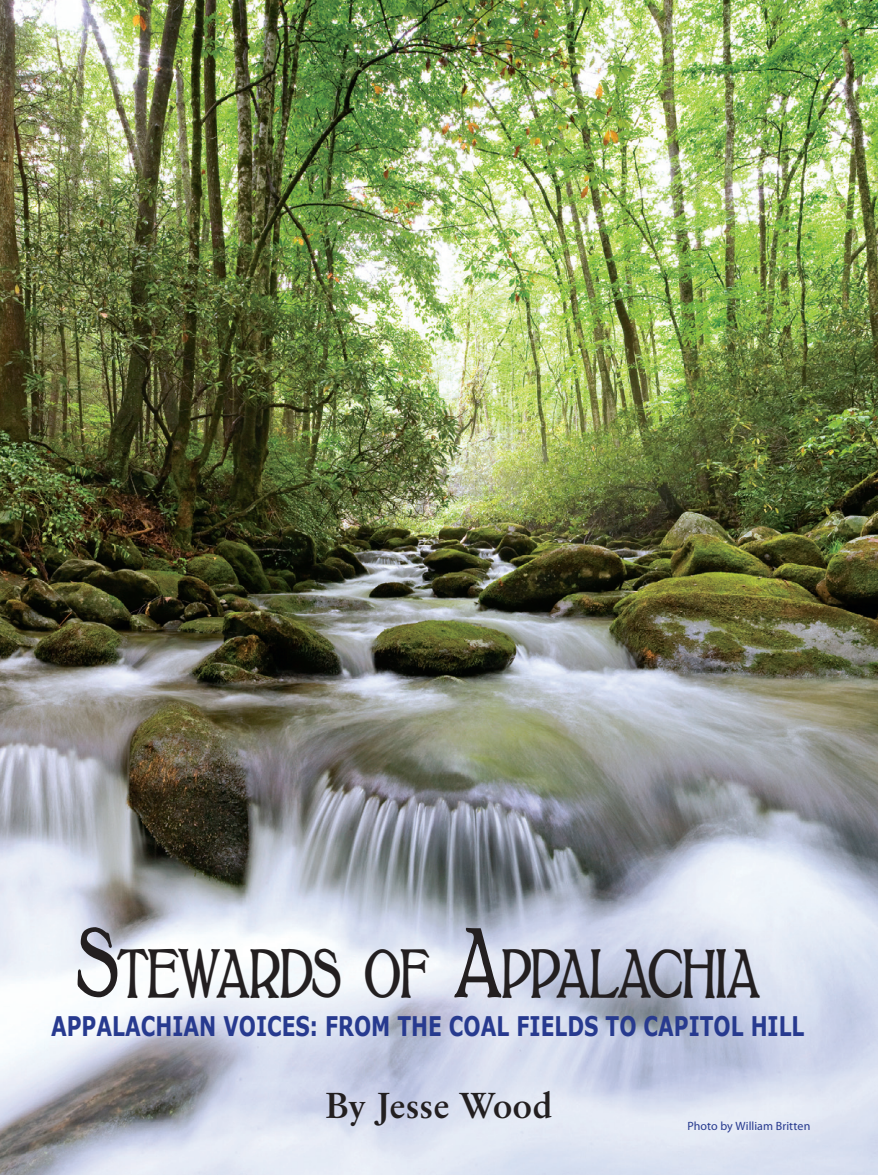
<style>
.page{position:relative;width:878px;height:1175px;background:#fff}
.page>*{position:absolute;margin:0;border:0;box-sizing:border-box;transform-origin:0 0}
.t1{font:58.8px "Bolton";letter-spacing:-.025em;color:#231f20;scale:.69 1}
.t2{font:700 36px "Classical Garamond BT";letter-spacing:-.005em;color:#231f20}
.t3{font:700 27px "Verdana";color:#273a8f;scale:.75 1}
.t4{font:12px "Myriad Pro";letter-spacing:.005em;color:#273a8f}
.s1{font-size:84px}
</style>
<div class="page">
<img style="left:0;top:0;width:878px;height:1174px">
<h1 class="t1" style="left:76px;top:943px;width:993px"><span class="s1">S</span>TEWARDS OF <span class="s1">A</span>PPALACHIA</h1>
<p class="t3" style="left:51px;top:1008px;width:1006px">APPALACHIAN VOICES: FROM THE COAL FIELDS TO CAPITOL H ILL</p>
<h2 class="t2" style="left:325px;top:1083px;width:228px">By Jesse Wood</h2>
<p class="t4" style="left:687px;top:1118px;width:124px">Photo by William Britten</p>
</div>
